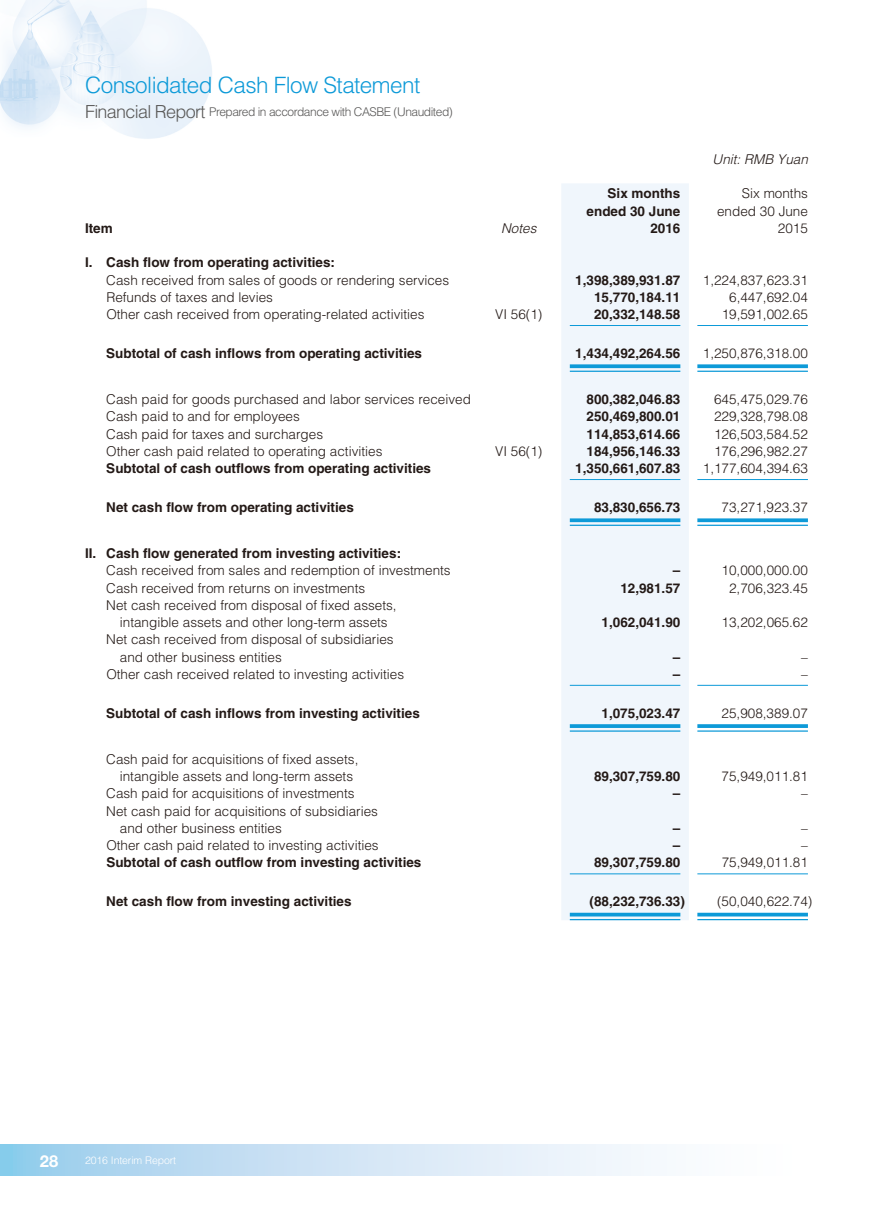
<style>
.page{position:relative;width:893px;height:1212px;background:#fff}
.page>*{position:absolute;margin:0;border:0;box-sizing:border-box;transform-origin:0 0}
.t1{font:300 22.5px "Helvetica LT Std";letter-spacing:-.025em;color:#0d9ad8}
.t2{font:700 16.5px "Helvetica Neue LT Std";color:#fff}
.t3{font:300 13.5px/17.2px "Helvetica LT Std";color:#231916}
.t4{font:700 13.5px/17.2px "Helvetica LT Std";color:#231916;text-align:right}
.t5{font:italic 300 13.5px "Helvetica LT Std";color:#231916}
.t6{font:300 12px "Helvetica LT Std";letter-spacing:-.04em;color:#595857}
.t7{font:300 10.5px "Helvetica LT Std";letter-spacing:-.01em;color:#fff}
.s1{font-size:18px}
</style>
<div class="page">
<svg style="left:0;top:1145px;width:651px;height:31px;background:#cae3f4"></svg>
<img style="left:0;top:0;width:212px;height:139px">
<div style="left:561px;top:184px;width:128px;height:736px;background:#f0f6fc"></div>
<hr style="left:570px;top:325px;width:110px;height:1px;background:#0d9ad8">
<hr style="left:697px;top:325px;width:111px;height:1px;background:#0d9ad8">
<svg style="left:570px;top:364px;width:110px;height:4px"></svg>
<hr style="left:570px;top:371px;width:110px;height:1px;background:#0d9ad8">
<svg style="left:697px;top:364px;width:111px;height:4px"></svg>
<hr style="left:697px;top:371px;width:111px;height:1px;background:#0d9ad8">
<hr style="left:570px;top:479px;width:110px;height:1px;background:#0d9ad8">
<hr style="left:697px;top:479px;width:111px;height:1px;background:#0d9ad8">
<svg style="left:570px;top:518px;width:110px;height:4px"></svg>
<hr style="left:570px;top:525px;width:110px;height:1px;background:#0d9ad8">
<svg style="left:697px;top:518px;width:111px;height:4px"></svg>
<hr style="left:697px;top:525px;width:111px;height:1px;background:#0d9ad8">
<hr style="left:570px;top:685px;width:110px;height:1px;background:#0d9ad8">
<hr style="left:697px;top:685px;width:111px;height:1px;background:#0d9ad8">
<svg style="left:570px;top:724px;width:110px;height:4px"></svg>
<hr style="left:570px;top:730px;width:110px;height:2px;background:#0d9ad8">
<svg style="left:697px;top:724px;width:111px;height:4px"></svg>
<hr style="left:697px;top:730px;width:111px;height:2px;background:#0d9ad8">
<hr style="left:570px;top:873px;width:110px;height:1px;background:#0d9ad8">
<hr style="left:697px;top:873px;width:111px;height:1px;background:#0d9ad8">
<hr style="left:570px;top:913px;width:110px;height:3px;background:#0d9ad8">
<hr style="left:570px;top:919px;width:110px;height:1px;background:#0d9ad8">
<hr style="left:697px;top:913px;width:111px;height:3px;background:#0d9ad8">
<hr style="left:697px;top:919px;width:111px;height:1px;background:#0d9ad8">
<h1 class="t1" style="left:85px;top:71px;width:337px">Consolidated Cash Flow Statement</h1>
<p class="t6" style="left:85px;top:104px;width:369px"><span class="s1">Financial Report</span> Prepared in accordance with CASBE (Unaudited)</p>
<p class="t4" style="left:85px;top:219px;width:29px">Item</p>
<p class="t5" style="left:501px;top:220px;width:37px">Notes</p>
<p class="t5" style="left:713px;top:151px;width:97px">Unit: RMB Yuan</p>
<p class="t4" style="left:587px;top:185px;width:95px">Six months ended 30 June<br>2016</p>
<p class="t3" style="left:717px;top:185px;width:92px;text-align:right">Six months ended 30 June<br>2015</p>
<p class="t4" style="left:85px;top:254px;width:252px">I. Cash flow from operating activities:</p>
<p class="t3" style="left:106px;top:271px;width:344px">Cash received from sales of goods or rendering services</p>
<p class="t4" style="left:575px;top:271px;width:107px">1,398,389,931.87</p>
<p class="t3" style="left:703px;top:271px;width:107px">1,224,837,623.31</p>
<p class="t3" style="left:106px;top:288px;width:168px">Refunds of taxes and levies</p>
<p class="t4" style="left:594px;top:288px;width:88px">15,770,184.11</p>
<p class="t3" style="left:729px;top:288px;width:80px">6,447,692.04</p>
<p class="t3" style="left:106px;top:305px;width:320px">Other cash received from operating-related activities</p>
<p class="t3" style="left:495px;top:305px;width:49px">VI 56(1)</p>
<p class="t4" style="left:594px;top:305px;width:88px">20,332,148.58</p>
<p class="t3" style="left:722px;top:305px;width:88px">19,591,002.65</p>
<p class="t4" style="left:106px;top:344px;width:317px">Subtotal of cash inflows from operating activities</p>
<p class="t4" style="left:575px;top:344px;width:107px">1,434,492,264.56</p>
<p class="t3" style="left:703px;top:344px;width:107px">1,250,876,318.00</p>
<p class="t3" style="left:106px;top:390px;width:366px">Cash paid for goods purchased and labor services received</p>
<p class="t4" style="left:586px;top:390px;width:95px">800,382,046.83</p>
<p class="t3" style="left:714px;top:390px;width:95px">645,475,029.76</p>
<p class="t3" style="left:106px;top:408px;width:195px">Cash paid to and for employees</p>
<p class="t4" style="left:586px;top:408px;width:95px">250,469,800.01</p>
<p class="t3" style="left:714px;top:408px;width:95px">229,328,798.08</p>
<p class="t3" style="left:106px;top:425px;width:218px">Cash paid for taxes and surcharges</p>
<p class="t4" style="left:586px;top:425px;width:95px">114,853,614.66</p>
<p class="t3" style="left:714px;top:425px;width:95px">126,503,584.52</p>
<p class="t3" style="left:106px;top:442px;width:278px">Other cash paid related to operating activities</p>
<p class="t3" style="left:495px;top:442px;width:49px">VI 56(1)</p>
<p class="t4" style="left:587px;top:442px;width:95px">184,956,146.33</p>
<p class="t3" style="left:714px;top:442px;width:95px">176,296,982.27</p>
<p class="t4" style="left:106px;top:459px;width:326px">Subtotal of cash outflows from operating activities</p>
<p class="t4" style="left:575px;top:459px;width:107px">1,350,661,607.83</p>
<p class="t3" style="left:703px;top:460px;width:107px">1,177,604,394.63</p>
<p class="t4" style="left:106px;top:498px;width:249px">Net cash flow from operating activities</p>
<p class="t4" style="left:594px;top:498px;width:88px">83,830,656.73</p>
<p class="t3" style="left:722px;top:499px;width:88px">73,271,923.37</p>
<p class="t4" style="left:85px;top:544px;width:318px">II. Cash flow generated from investing activities:</p>
<p class="t3" style="left:106px;top:562px;width:346px">Cash received from sales and redemption of investments</p>
<p class="t4" style="left:673px;top:562px;width:9px">–</p>
<p class="t3" style="left:722px;top:562px;width:88px">10,000,000.00</p>
<p class="t3" style="left:106px;top:579px;width:260px">Cash received from returns on investments</p>
<p class="t4" style="left:620px;top:579px;width:62px">12,981.57</p>
<p class="t3" style="left:729px;top:579px;width:80px">2,706,323.45</p>
<p class="t3" style="left:106px;top:596px;width:292px;text-align:center">Net cash received from disposal of fixed assets, intangible assets and other long-term assets</p>
<p class="t4" style="left:602px;top:613px;width:80px">1,062,041.90</p>
<p class="t3" style="left:722px;top:614px;width:88px">13,202,065.62</p>
<p class="t3" style="left:120px;top:631px;width:275px;text-indent:-14px">Net cash received from disposal of subsidiaries and other business entities</p>
<p class="t4" style="left:673px;top:648px;width:9px">–</p>
<p class="t3" style="left:801px;top:648px;width:8px">–</p>
<p class="t3" style="left:106px;top:665px;width:299px">Other cash received related to investing activities</p>
<p class="t4" style="left:673px;top:665px;width:9px">–</p>
<p class="t3" style="left:801px;top:665px;width:8px">–</p>
<p class="t4" style="left:106px;top:704px;width:315px">Subtotal of cash inflows from investing activities</p>
<p class="t4" style="left:602px;top:704px;width:80px">1,075,023.47</p>
<p class="t3" style="left:722px;top:704px;width:88px">25,908,389.07</p>
<p class="t3" style="left:120px;top:750px;width:240px;text-indent:-14px">Cash paid for acquisitions of fixed assets, intangible assets and long-term assets</p>
<p class="t4" style="left:594px;top:767px;width:88px">89,307,759.80</p>
<p class="t3" style="left:722px;top:768px;width:88px">75,949,011.81</p>
<p class="t3" style="left:106px;top:785px;width:250px">Cash paid for acquisitions of investments</p>
<p class="t4" style="left:673px;top:785px;width:9px">–</p>
<p class="t3" style="left:801px;top:785px;width:8px">–</p>
<p class="t3" style="left:120px;top:802px;width:260px;text-indent:-14px">Net cash paid for acquisitions of subsidiaries and other business entities</p>
<p class="t4" style="left:673px;top:819px;width:9px">–</p>
<p class="t3" style="left:801px;top:819px;width:8px">–</p>
<p class="t3" style="left:106px;top:837px;width:274px">Other cash paid related to investing activities</p>
<p class="t4" style="left:673px;top:836px;width:9px">–</p>
<p class="t3" style="left:801px;top:837px;width:8px">–</p>
<p class="t4" style="left:106px;top:854px;width:317px">Subtotal of cash outflow from investing activities</p>
<p class="t4" style="left:594px;top:854px;width:88px">89,307,759.80</p>
<p class="t3" style="left:722px;top:854px;width:88px">75,949,011.81</p>
<p class="t4" style="left:106px;top:893px;width:247px">Net cash flow from investing activities</p>
<p class="t4" style="left:590px;top:893px;width:97px">(88,232,736.33)</p>
<p class="t3" style="left:717px;top:893px;width:97px">(50,040,622.74)</p>
<p class="t2" style="left:40px;top:1151px;width:20px">28</p>
<p class="t7" style="left:85px;top:1153px;width:93px">2016 Interim Report</p>
</div>
